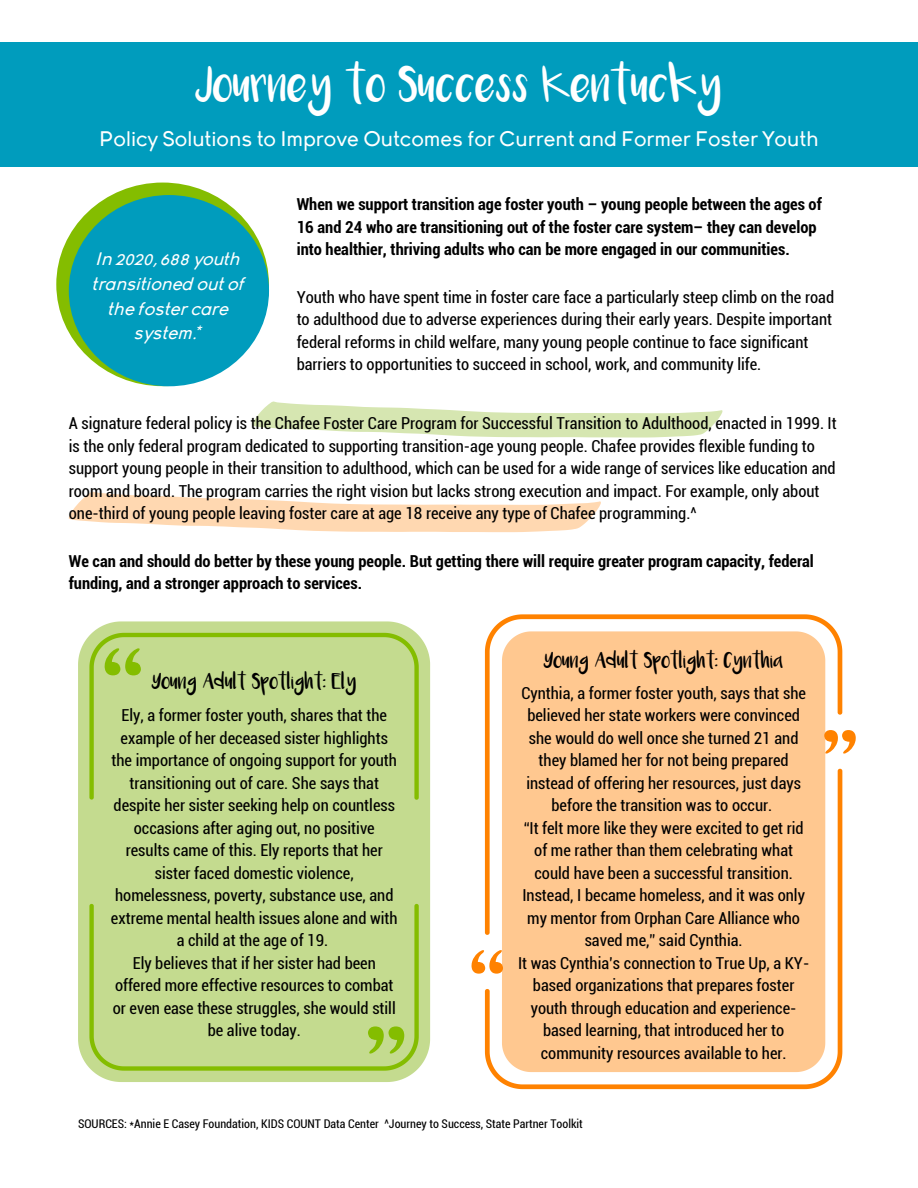
<style>
.page{position:relative;width:918px;height:1188px;background:#fff}
.page>*{position:absolute;margin:0;border:0;box-sizing:border-box;transform-origin:0 0}
.t1{font:27px "Luna";color:#fff}
.t2{font:21px "Young";color:#fff}
.t3{font:italic 18px/24.8px "Young";color:#fff;text-align:center}
.t4{font:condensed 16.5px/22.5px "Roboto";color:#000}
.t5{font:700 condensed 16.5px/22.5px "Roboto";color:#000}
.t6{font:condensed 12px "Roboto";color:#000}
.t7{font:12px "Luna";color:#000}
</style>
<div class="page">
<div style="left:0;top:43px;width:918px;height:124px;background:#009cbd"></div>
<div style="left:56px;top:183px;width:213px;height:203px;background:#84bd00;border-radius:50%"></div>
<div style="left:69px;top:195px;width:200px;height:191px;background:#009cbd;border-radius:50%"></div>
<div style="left:78px;top:621px;width:352px;height:461px;background:#c4db8f"></div>
<div style="left:89px;top:633px;width:330px;height:167px;background:#c4db8f"></div>
<div style="left:89px;top:904px;width:330px;height:167px;background:#c4db8f"></div>
<svg style="left:105px;top:648px;width:36px;height:27px"></svg>
<svg style="left:368px;top:1026px;width:36px;height:28px"></svg>
<svg style="left:485px;top:614px;width:357px;height:155px;fill:#ffc890"></svg>
<svg style="left:485px;top:769px;width:357px;height:320px;fill:#ffc890"></svg>
<svg style="left:472px;top:950px;width:31px;height:24px"></svg>
<svg style="left:824px;top:730px;width:32px;height:24px"></svg>
<svg style="left:252px;top:402px;width:470px;height:36px"></svg>
<svg style="left:69px;top:492px;width:532px;height:40px"></svg>
<h1 class="t1" style="left:195px;top:77px;width:529px">Journey to Success Kentucky</h1>
<p class="t2" style="left:99px;top:131px;width:721px">Policy Solutions to Improve Outcomes for Current and Former Foster Youth</p>
<p class="t3" style="left:93px;top:248px;width:153px">In 2020, 688 youth transitioned out of the foster care system.*</p>
<p class="t5" style="left:297px;top:193px;width:527px">When we support transition age foster youth – young people between the ages of<br>16 and 24 who are transitioning out of the foster care system– they can develop into healthier, thriving adults who can be more engaged in our communities.</p>
<p class="t4" style="left:297px;top:286px;width:539px">Youth who have spent time in foster care face a particularly steep climb on the road to adulthood due to adverse experiences during their early years. Despite important federal reforms in child welfare, many young people continue to face significant barriers to opportunities to succeed in school, work, and community life.</p>
<p class="t4" style="left:69px;top:412px;width:769px">A signature federal policy is the Chafee Foster Care Program for Successful Transition to Adulthood, enacted in 1999. It is the only federal program dedicated to supporting transition-age young people. Chafee provides flexible funding to support young people in their transition to adulthood, which can be used for a wide range of services like education and room and board. The program carries the right vision but lacks strong execution and impact. For example, only about one-third of young people leaving foster care at age 18 receive any type of Chafee programming.^</p>
<p class="t5" style="left:69px;top:550px;width:747px">We can and should do better by these young people. But getting there will require greater program capacity, federal funding, and a stronger approach to services.</p>
<p class="t7" style="left:152px;top:677px;width:206px">Young Adult Spotlight: Ely</p>
<p class="t4" style="left:111px;top:704px;width:288px;text-align:center">Ely, a former foster youth, shares that the example of her deceased sister highlights the importance of ongoing support for youth transitioning out of care. She says that despite her sister seeking help on countless occasions after aging out, no positive results came of this. Ely reports that her sister faced domestic violence, homelessness, poverty, substance use, and extreme mental health issues alone and with a child at the age of 19.<br>Ely believes that if her sister had been offered more effective resources to combat or even ease these struggles, she would still be alive today.</p>
<p class="t7" style="left:544px;top:657px;width:241px">Young Adult Spotlight: Cynthia</p>
<p class="t4" style="left:518px;top:682px;width:293px;text-align:center">Cynthia, a former foster youth, says that she believed her state workers were convinced she would do well once she turned 21 and they blamed her for not being prepared instead of offering her resources, just days before the transition was to occur.<br>“It felt more like they were excited to get rid of me rather than them celebrating what could have been a successful transition.<br>Instead, I became homeless, and it was only my mentor from Orphan Care Alliance who saved me,” said Cynthia.<br>It was Cynthia’s connection to True Up, a KY&shy;based organizations that prepares foster youth through education and experience&shy;based learning, that introduced her to community resources available to her.</p>
<p class="t6" style="left:78px;top:1117px;width:506px">SOURCES: *Annie E Casey Foundation, KIDS COUNT Data Center ^Journey to Success, State Partner Toolkit</p>
</div>
